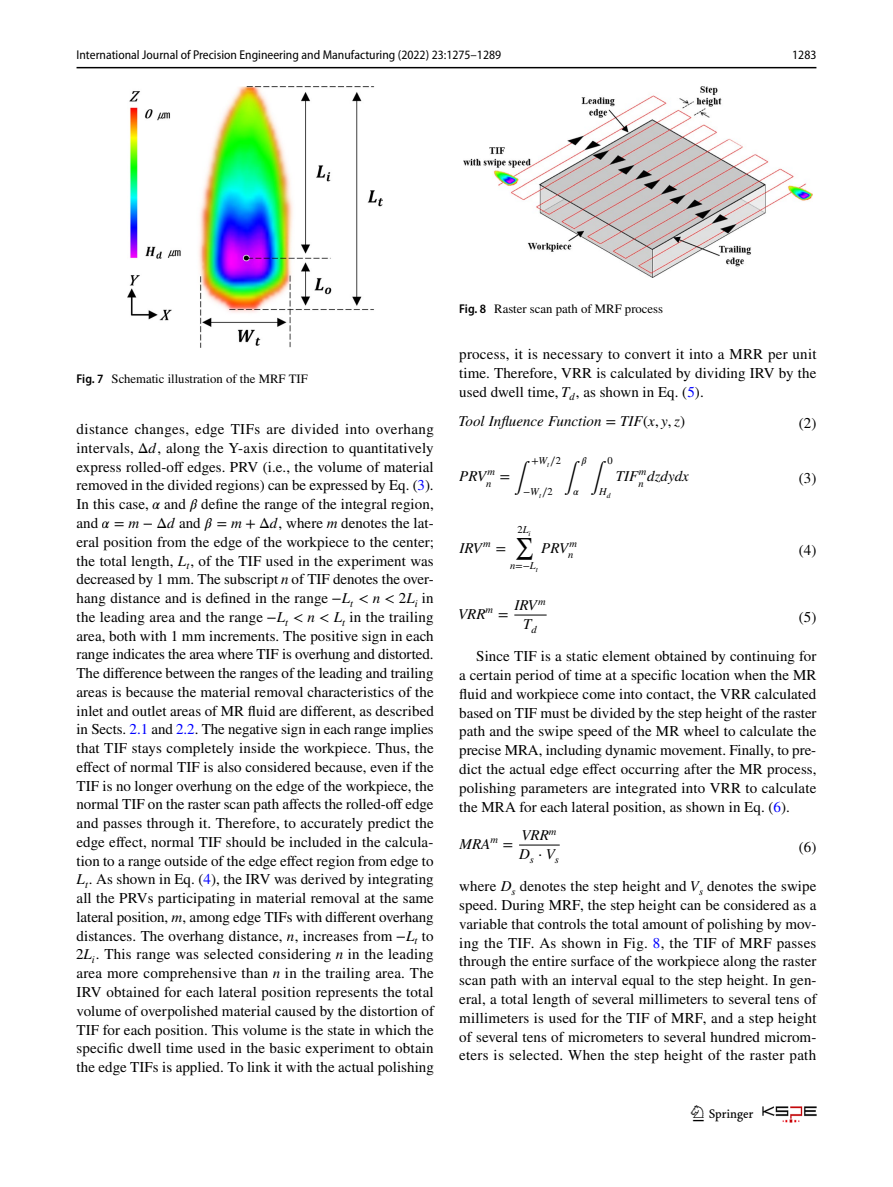
<style>
.page{position:relative;width:893px;height:1187px;background:#fff}
.page>*{position:absolute;margin:0;border:0;box-sizing:border-box;transform-origin:0 0}
.t1{font:22.5px "Springnew Regular 3";color:#000}
.t2{font:15px/18.8px "STIX";letter-spacing:.005em;color:#000;text-align:justify}
.t3{font:15px "STIX General Italic 39";color:#000}
.t4{font:15px "STIX General Italic 40";color:#000}
.t5{font:15px/19.2px "STIX General Italic 43";color:#000}
.t6{font:15px/19.2px "STIX General Italic 42";color:#000;text-align:center}
.t7{font:15px "STIX General Italic 41";letter-spacing:-.02em;color:#000}
.t8{font:15px "STIX Math Extensions";color:#000}
.t9{font:15px "STIX Math Calligraphy";color:#000}
.t10{font:semi-condensed 12.75px "Myriad Pro";color:#000}
.t11{font:12.75px "STIX";color:#000}
.t12{font:10.5px "STIX Math Regular 13";color:#000}
.t13{font:10.5px "STIX General Italic 41";color:#000}
.t14{font:10.5px/11.2px "STIX General Italic 40";color:#000}
.t15{font:10.5px "STIX General Italic 42";color:#000}
.t16{font:10.5px "STIX General Italic 43";color:#000}
.t17{font:10.5px "STIX Math Italic 7";color:#000}
.t18{font:10.5px "STIX General Regular 10";color:#000}
.s1{font-family:"Myriad Pro";font-weight:600;font-stretch:semi-condensed}
.s2{font-family:"STIX Math Regular 10"}
.s3{font-family:"STIX General Italic 34"}
.s4{color:#00f}
.s5{font-family:"STIX Math Italic 6"}
.s6{font-family:"STIX Math Italic 8"}
.s7{font-family:"STIX Math Italic 9"}
.s8{font-family:"STIX Math Regular 17"}
.s9{font-family:"STIX General Italic 44"}
.s10{font-family:"STIX Math Italic 10"}
.s11{font-family:"STIX Math Regular 7"}
.s12{font-family:"STIX General Italic 22"}
.s13{font-family:"STIX General Italic 23"}
.s14{font-family:"STIX General Italic 24"}
.s15{font-family:"STIX General Italic 25"}
.s16{font-family:"STIX Math Regular 8"}
.s17{font-family:"STIX General Italic 26"}
.s18{font-family:"STIX Math Italic 4"}
.s19{font-family:"STIX General Regular 7"}
.s20{font-family:"STIX Math Regular 9"}
.s21{font-family:"STIX General Italic 27"}
.s22{font-family:"STIX Math Italic 5"}
.s23{font-family:"STIX General Italic 28"}
.s24{font-family:"STIX General Italic 29"}
.s25{font-family:"STIX General Italic 30"}
.s26{font-family:"STIX Math Regular 11"}
.s27{font-family:"STIX General Italic 31"}
.s28{font-family:"STIX General Regular 8"}
.s29{font-family:"STIX General Italic 32"}
.s30{font-family:"STIX General Italic 33"}
.s31{font-family:"STIX General Italic 35"}
.s32{font-family:"STIX General Italic 36"}
.s33{font-family:"STIX Math Regular 12"}
.s34{font-family:"STIX General Regular 9"}
.s35{font-family:"STIX General Italic 40"}
.s36{font-family:"STIX General Regular 10"}
.s37{font-family:"STIX Math Italic 7"}
.s38{font-family:"STIX Math Regular 14"}
.s39{font-family:"STIX Math Regular 14";font-size:15px}
.s40{font-family:"STIX Math Regular 15";font-size:15px}
.s41{font-family:"STIX Math Regular 16";font-size:15px}
.s42{font-family:"STIX Math Script"}
.s43{font-family:"STIX General Italic 37"}
.s44{font-family:"STIX General Italic 38"}
</style>
<div class="page">
<hr style="left:77px;top:67px;width:739px;height:1px;background:#000">
<img style="left:762px;top:1106px;width:55px;height:16px">
<hr style="left:514px;top:614px;width:33px;height:1px;background:#000">
<hr style="left:519px;top:844px;width:41px;height:1px;background:#000">
<img style="left:128px;top:87px;width:255px;height:261px">
<img style="left:463px;top:87px;width:349px;height:190px">
<p class="t10" style="left:77px;top:48px;width:426px">International Journal of Precision Engineering and Manufacturing (2022) 23:1275–1289</p>
<p class="t10" style="left:792px;top:48px;width:26px">1283</p>
<p class="t11" style="left:77px;top:370px;width:233px"><span class="s1">Fig. 7</span> Schematic illustration of the MRF TIF</p>
<p class="t2" style="left:76px;top:421px;width:359px">distance changes, edge TIFs are divided into overhang intervals, <span class="s2">Δ</span><span class="s3">d</span>, along the Y-axis direction to quantitatively express rolled-off edges. PRV (i.e., the volume of material removed in the divided regions) can be expressed by Eq. (<span class="s4">3</span>).<br>In this case, <span class="s5">𝛼</span> and <span class="s6">𝛽</span> define the range of the integral region, and <span class="s7">𝛼</span> <span class="s8">=</span> <span class="s9">m</span> <span class="s8">− Δ</span><span class="s9">d</span> and <span class="s10">𝛽</span> <span class="s11">=</span> <span class="s12">m</span> <span class="s11">+ Δ</span><span class="s12">d</span>, where <span class="s13">m</span> denotes the lat&shy;eral position from the edge of the workpiece to the center; the total length, <span class="s14">L</span><sub>t</sub>, of the TIF used in the experiment was decreased by 1 mm. The subscript <span class="s15">n</span> of TIF denotes the over&shy;hang distance and is defined in the range <span class="s16">−</span><span class="s17">L</span><sub>t</sub> <span class="s18">&lt;</span> <span class="s17">n</span> <span class="s18">&lt;</span> <span class="s19">2</span><span class="s17">L</span><sub>i</sub> in the leading area and the range <span class="s20">−</span><span class="s21">L</span><sub>t</sub> <span class="s22">&lt;</span> <span class="s21">n</span> <span class="s22">&lt;</span> <span class="s21">L</span><sub>t</sub> in the trailing area, both with 1 mm increments. The positive sign in each range indicates the area where TIF is overhung and distorted.<br>The difference between the ranges of the leading and trailing areas is because the material removal characteristics of the inlet and outlet areas of MR fluid are different, as described in Sects. <span class="s4">2.1</span> and <span class="s4">2.2</span>. The negative sign in each range implies that TIF stays completely inside the workpiece. Thus, the effect of normal TIF is also considered because, even if the TIF is no longer overhung on the edge of the workpiece, the normal TIF on the raster scan path affects the rolled-off edge and passes through it. Therefore, to accurately predict the edge effect, normal TIF should be included in the calcula&shy;tion to a range outside of the edge effect region from edge to <span class="s23">L</span><sub>t</sub>. As shown in Eq. (<span class="s4">4</span>), the IRV was derived by integrating all the PRVs participating in material removal at the same lateral position, <span class="s24">m</span>, among edge TIFs with different overhang distances. The overhang distance, <span class="s25">n</span>, increases from <span class="s26">−</span><span class="s27">L</span><sub>t</sub> to <span class="s28">2</span><span class="s29">L</span><sub>i</sub>. This range was selected considering <span class="s30">n</span> in the leading area more comprehensive than <span class="s31">n</span> in the trailing area. The IRV obtained for each lateral position represents the total volume of overpolished material caused by the distortion of TIF for each position. This volume is the state in which the specific dwell time used in the basic experiment to obtain the edge TIFs is applied. To link it with the actual polishing</p>
<p class="t11" style="left:459px;top:299px;width:205px"><span class="s1">Fig. 8</span> Raster scan path of MRF process</p>
<p class="t2" style="left:459px;top:346px;width:359px">process, it is necessary to convert it into a MRR per unit time. Therefore, VRR is calculated by dividing IRV by the used dwell time, <span class="s32">T</span><sub>d</sub>, as shown in Eq. (<span class="s4">5</span>).</p>
<p class="t3" style="left:458px;top:415px;width:228px">Tool Influence Function <span class="s33">=</span> TIF<span class="s33">(</span>x<span class="s34">,</span> y<span class="s34">,</span> z<span class="s33">)</span></p>
<p class="t2" style="left:799px;top:414px;width:19px">(2)</p>
<p class="t14" style="left:486px;top:467px;width:25px">m<br>n <sup>=</sup></p>
<p class="t9" style="left:514px;top:476px;width:10px">∫</p>
<p class="t12" style="left:531px;top:457px;width:31px">+<span class="s35">W</span><sub>t</sub>∕<span class="s36">2</span></p>
<p class="t17" style="left:581px;top:457px;width:7px">𝛽</p>
<p class="t18" style="left:607px;top:457px;width:7px">0</p>
<p class="t12" style="left:523px;top:487px;width:89px">−<span class="s35">W</span><sub>t</sub>∕<span class="s36">2</span> <sup>∫</sup><span class="s37">𝛼</span> <sup>∫</sup><span class="s35">H</span><sub>d</sub></p>
<p class="t4" style="left:616px;top:471px;width:32px">TIF<sup>m</sup></p>
<p class="t4" style="left:638px;top:471px;width:52px"><sub>n</sub> dzdydx</p>
<p class="t4" style="left:459px;top:471px;width:28px">PRV</p>
<p class="t2" style="left:799px;top:469px;width:19px">(3)</p>
<p class="t8" style="left:515px;top:525px;width:21px">∑<sup>2</sup><sup>L</sup><sup>i</sup></p>
<p class="t13" style="left:510px;top:562px;width:29px">n<span class="s38">=−</span>L<sub>t</sub></p>
<p class="t7" style="left:541px;top:542px;width:37px">PRV<sup>m</sup></p>
<p class="t13" style="left:568px;top:551px;width:7px">n</p>
<p class="t13" style="left:483px;top:539px;width:24px">m <span class="s39">=</span></p>
<p class="t7" style="left:459px;top:542px;width:24px">IRV</p>
<p class="t2" style="left:799px;top:541px;width:19px">(4)</p>
<p class="t15" style="left:486px;top:605px;width:24px">m <span class="s40">=</span></p>
<p class="t6" style="left:514px;top:597px;width:33px">IRV<sup>m<br></sup>T<sub>d</sub></p>
<p class="t6" style="left:458px;top:605px;width:29px">VRR</p>
<p class="t2" style="left:799px;top:609px;width:19px">(5)</p>
<p class="t2" style="left:459px;top:648px;width:359px;text-indent:17px">Since TIF is a static element obtained by continuing for a certain period of time at a specific location when the MR fluid and workpiece come into contact, the VRR calculated based on TIF must be divided by the step height of the raster path and the swipe speed of the MR wheel to calculate the precise MRA, including dynamic movement. Finally, to pre&shy;dict the actual edge effect occurring after the MR process, polishing parameters are integrated into VRR to calculate the MRA for each lateral position, as shown in Eq. (<span class="s4">6</span>).</p>
<p class="t16" style="left:490px;top:835px;width:24px">m <span class="s41">=</span></p>
<p class="t5" style="left:519px;top:826px;width:41px">VRR<sup>m<br></sup>D<sub>s</sub> <span class="s42">⋅</span> V<sub>s</sub></p>
<p class="t5" style="left:459px;top:835px;width:32px">MRA</p>
<p class="t2" style="left:799px;top:838px;width:19px">(6)</p>
<p class="t2" style="left:459px;top:877px;width:359px">where <span class="s43">D</span><sub>s</sub> denotes the step height and <span class="s44">V</span><sub>s</sub> denotes the swipe speed. During MRF, the step height can be considered as a variable that controls the total amount of polishing by mov&shy;ing the TIF. As shown in Fig. <span class="s4">8</span>, the TIF of MRF passes through the entire surface of the workpiece along the raster scan path with an interval equal to the step height. In gen&shy;eral, a total length of several millimeters to several tens of millimeters is used for the TIF of MRF, and a step height of several tens of micrometers to several hundred microm&shy;eters is selected. When the step height of the raster path</p>
<h1 class="t1" style="left:693px;top:1096px;width:62px">1 3</h1>
</div>
